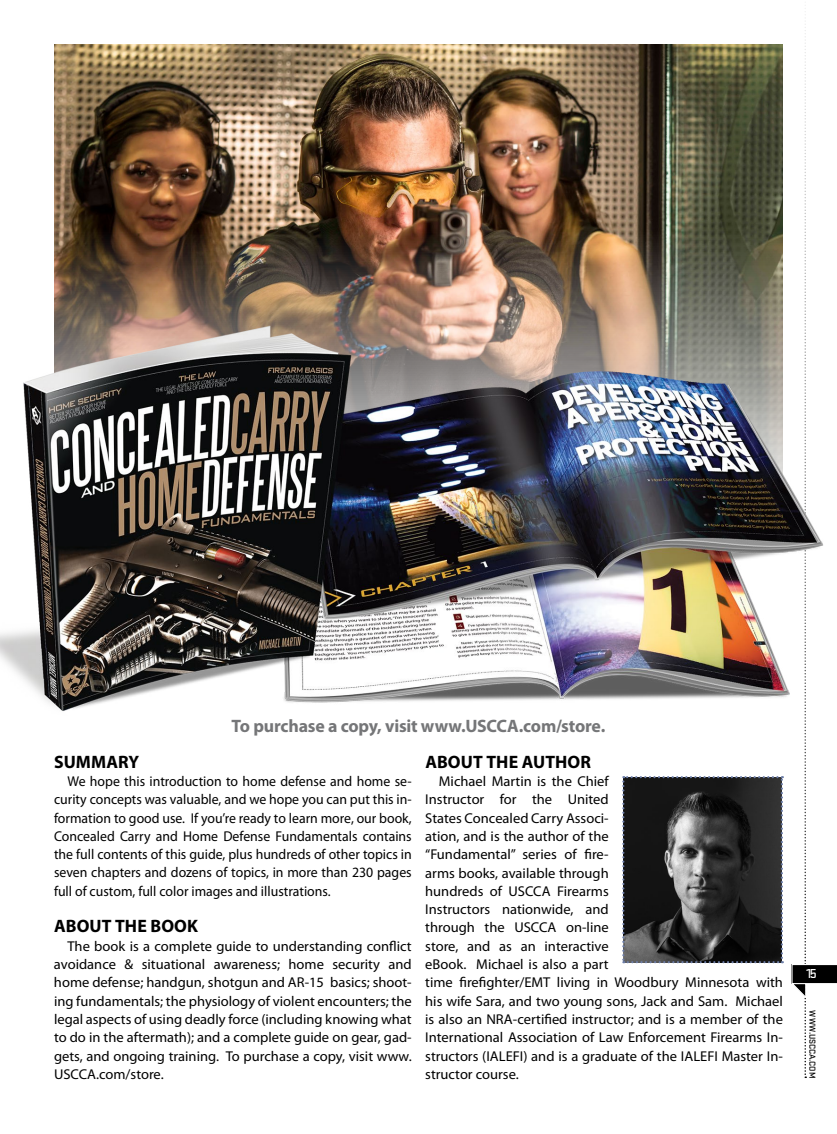
<style>
.page{position:relative;width:837px;height:1134px;background:#fff}
.page>*{position:absolute;margin:0;border:0;box-sizing:border-box;transform-origin:0 0}
.t1{font:700 18px "Myriad Pro";letter-spacing:-.01em;color:#757678}
.t2{font:700 18px "Myriad Pro";letter-spacing:.005em;color:#000}
.t3{font:14.25px/18.3px "Myriad Pro";color:#000;text-align:justify}
.t4{font:500 13.5px "Stratum 1";color:#fff}
.t5{font:500 9px "Stratum 1";letter-spacing:-.015em;color:#000}
</style>
<div class="page">
<svg style="left:791px;top:8px;width:46px;height:1070px"></svg>
<img style="left:54px;top:45px;width:729px;height:252px">
<img style="left:0;top:297px;width:837px;height:422px">
<svg style="left:622px;top:776px;width:161px;height:187px"></svg>
<p class="t1" style="left:232px;top:716px;width:375px">To purchase a copy, visit www.USCCA.com/store.</p>
<p class="t2" style="left:54px;top:752px;width:87px">SUMMARY</p>
<p class="t3" style="left:54px;top:772px;width:359px;text-indent:14px">We hope this introduction to home defense and home se&shy;curity concepts was valuable, and we hope you can put this in&shy;formation to good use. If you’re ready to learn more, our book, Concealed Carry and Home Defense Fundamentals contains the full contents of this guide, plus hundreds of other topics in seven chapters and dozens of topics, in more than 230 pages full of custom, full color images and illustrations.</p>
<p class="t2" style="left:54px;top:916px;width:146px">ABOUT THE BOOK</p>
<p class="t3" style="left:54px;top:937px;width:359px;text-indent:14px">The book is a complete guide to understanding conflict avoidance &amp; situational awareness; home security and home defense; handgun, shotgun and AR-15 basics; shoot&shy;ing fundamentals; the physiology of violent encounters; the legal aspects of using deadly force (including knowing what to do in the aftermath); and a complete guide on gear, gad&shy;gets, and ongoing training. To purchase a copy, visit www.<br>USCCA.com/store.</p>
<p class="t2" style="left:425px;top:752px;width:167px">ABOUT THE AUTHOR</p>
<p class="t3" style="left:425px;top:772px;width:359px;text-align:left;text-indent:14px">Michael Martin is the Chief<br>Instructor for the United<br>States Concealed Carry Associ-<br>ation, and is the author of the<br>“Fundamental” series of fire-<br>arms books, available through<br>hundreds of USCCA Firearms<br>Instructors nationwide, and<br>through the USCCA on-line<br>store, and as an interactive<br>eBook. Michael is also a part<br>time firefighter/EMT living in Woodbury Minnesota with his wife Sara, and two young sons, Jack and Sam. Michael is also an NRA-certified instructor; and is a member of the International Association of Law Enforcement Firearms In&shy;structors (IALEFI) and is a graduate of the IALEFI Master In&shy;structor course.</p>
<p class="t4" style="left:806px;top:964px;width:12px">15</p>
<p class="t5" style="left:819px;top:1010px;width:69px;rotate:90deg">WWW.USCCA.COM</p>
</div>
